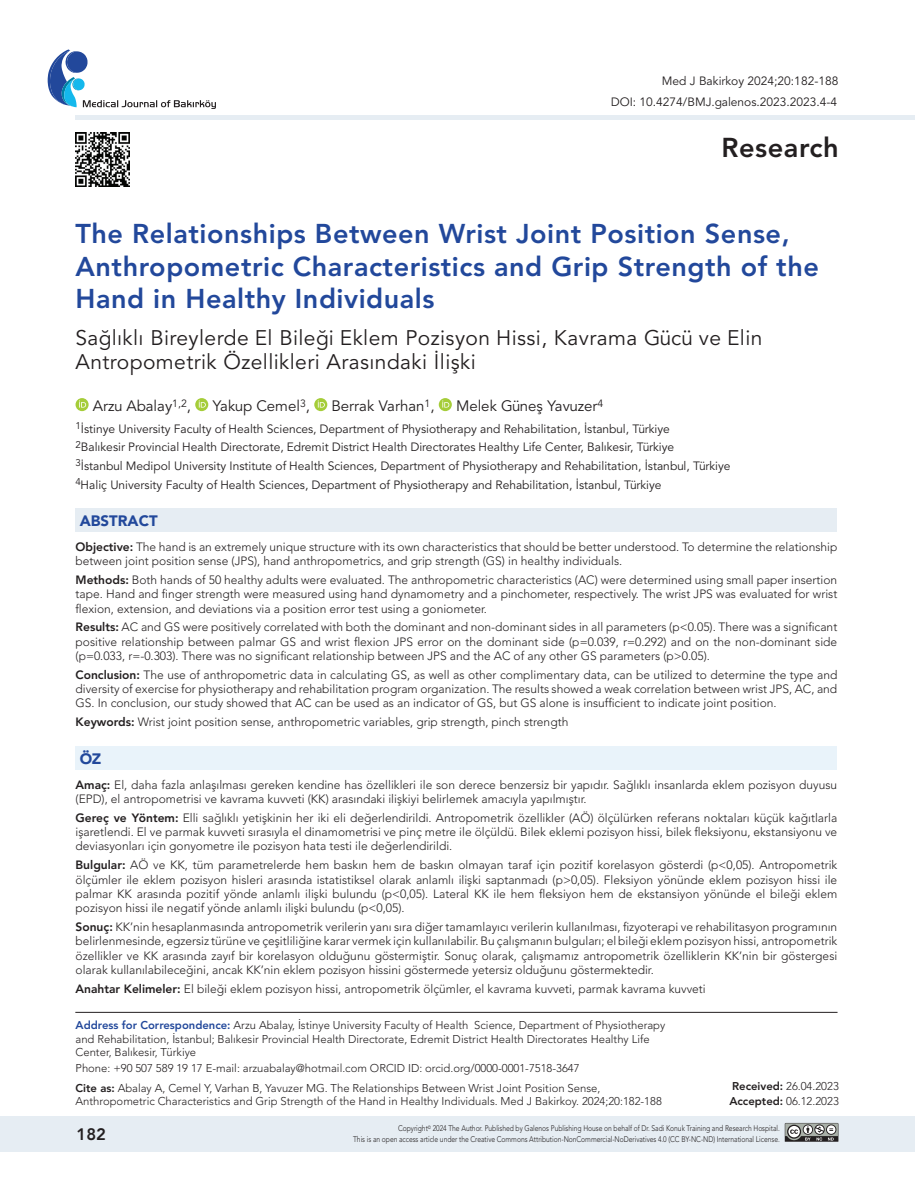
<style>
.page{position:relative;width:915px;height:1191px;background:#fff}
.page>*{position:absolute;margin:0;border:0;box-sizing:border-box;transform-origin:0 0}
.t1{font:800 27.15px "Avenir LT Std";letter-spacing:.02em;color:#231f20}
.t2{font:800 27px/32.4px "Avenir LT Std";letter-spacing:.02em;color:#22489b}
.t3{font:21px/24px "Avenir LT Std";letter-spacing:.02em;color:#231f20}
.t4{font:800 16.5px "Avenir LT Std";color:#231f20}
.t5{font:15px "Avenir LT Std";color:#231f20}
.t6{font:900 15px "Avenir LT Std";color:#22489b}
.t7{font:300 12px/14.4px "Avenir LT Std";color:#231f20;text-align:justify}
.t8{font:12px/18.6px "Avenir LT Std";color:#231f20}
.t9{font:300 11.25px/13.5px "Avenir LT Std";color:#231f20}
.t10{font:300 8.1px "Avenir LT Std";letter-spacing:-.005em;color:#231f20;scale:.83 1}
.s1{font-weight:800}
.s2{font-weight:800;color:#22489b}
</style>
<div class="page">
<hr style="left:75px;top:115px;width:839px;height:4px;background:#e6edf3">
<svg style="left:48px;top:49px;width:168px;height:60px"></svg>
<div style="left:0;top:1116px;width:914px;height:35px;background:#e6edf3"></div>
<svg style="left:784px;top:1123px;width:54px;height:18px"></svg>
<div style="left:75px;top:508px;width:762px;height:24px;background:#e6edf3"></div>
<div style="left:75px;top:746px;width:762px;height:24px;background:#e9f3fa"></div>
<hr style="left:75px;top:1012px;width:762px;height:1px;background:#231f20">
<svg style="left:75px;top:398px;width:14px;height:13px"></svg>
<svg style="left:79px;top:400px;width:7px;height:7px"></svg>
<svg style="left:195px;top:398px;width:13px;height:13px"></svg>
<svg style="left:199px;top:400px;width:7px;height:7px"></svg>
<svg style="left:314px;top:398px;width:13px;height:13px"></svg>
<svg style="left:317px;top:400px;width:8px;height:7px"></svg>
<svg style="left:438px;top:398px;width:13px;height:13px"></svg>
<svg style="left:442px;top:400px;width:7px;height:7px"></svg>
<img style="left:75px;top:133px;width:54px;height:53px">
<p class="t8" style="left:661px;top:72px;width:178px">Med J Bakirkoy 2024;20:182-188</p>
<p class="t8" style="left:611px;top:93px;width:228px">DOI: 10.4274/BMJ.galenos.2023.2023.4-4</p>
<h1 class="t1" style="left:721px;top:131px;width:119px">Research</h1>
<h2 class="t2" style="left:75px;top:218px;width:744px">The Relationships Between Wrist Joint Position Sense,<br>Anthropometric Characteristics and Grip Strength of the<br>Hand in Healthy Individuals</h2>
<h3 class="t3" style="left:75px;top:327px;width:688px">Sağlıklı Bireylerde El Bileği Eklem Pozisyon Hissi, Kavrama Gücü ve Elin<br>Antropometrik Özellikleri Arasındaki İlişki</h3>
<p class="t5" style="left:93px;top:397px;width:100px">Arzu Abalay<sup>1,2</sup>,</p>
<p class="t5" style="left:212px;top:397px;width:99px">Yakup Cemel<sup>3</sup>,</p>
<p class="t5" style="left:331px;top:397px;width:105px">Berrak Varhan<sup>1</sup>,</p>
<p class="t5" style="left:456px;top:397px;width:149px">Melek Güneş Yavuzer<sup>4</sup></p>
<p class="t8" style="left:75px;top:419px;width:656px"><sup>1</sup>İstinye University Faculty of Health Sciences, Department of Physiotherapy and Rehabilitation, İstanbul, Türkiye<br><sup>2</sup>Balıkesir Provincial Health Directorate, Edremit District Health Directorates Healthy Life Center, Balıkesir, Türkiye<br><sup>3</sup>İstanbul Medipol University Institute of Health Sciences, Department of Physiotherapy and Rehabilitation, İstanbul, Türkiye <sup>4</sup>Haliç University Faculty of Health Sciences, Department of Physiotherapy and Rehabilitation, İstanbul, Türkiye</p>
<p class="t6" style="left:80px;top:511px;width:79px">ABSTRACT</p>
<p class="t7" style="left:75px;top:539px;width:763px"><span class="s1">Objective:</span> The hand is an extremely unique structure with its own characteristics that should be better understood. To determine the relationship between joint position sense (JPS), hand anthropometrics, and grip strength (GS) in healthy individuals.</p>
<p class="t7" style="left:75px;top:572px;width:763px"><span class="s1">Methods:</span> Both hands of 50 healthy adults were evaluated. The anthropometric characteristics (AC) were determined using small paper insertion tape. Hand and finger strength were measured using hand dynamometry and a pinchometer, respectively. The wrist JPS was evaluated for wrist flexion, extension, and deviations via a position error test using a goniometer.</p>
<p class="t7" style="left:75px;top:620px;width:763px"><span class="s1">Results:</span> AC and GS were positively correlated with both the dominant and non-dominant sides in all parameters (p&lt;0.05). There was a significant positive relationship between palmar GS and wrist flexion JPS error on the dominant side (p=0.039, r=0.292) and on the non-dominant side (p=0.033, r=-0.303). There was no significant relationship between JPS and the AC of any other GS parameters (p&gt;0.05).</p>
<p class="t7" style="left:75px;top:667px;width:763px"><span class="s1">Conclusion:</span> The use of anthropometric data in calculating GS, as well as other complimentary data, can be utilized to determine the type and diversity of exercise for physiotherapy and rehabilitation program organization. The results showed a weak correlation between wrist JPS, AC, and GS. In conclusion, our study showed that AC can be used as an indicator of GS, but GS alone is insufficient to indicate joint position.</p>
<p class="t7" style="left:75px;top:715px;width:494px"><span class="s1">Keywords:</span> Wrist joint position sense, anthropometric variables, grip strength, pinch strength</p>
<p class="t6" style="left:80px;top:749px;width:23px">ÖZ</p>
<p class="t7" style="left:75px;top:777px;width:763px"><span class="s1">Amaç:</span> El, daha fazla anlaşılması gereken kendine has özellikleri ile son derece benzersiz bir yapıdır. Sağlıklı insanlarda eklem pozisyon duyusu (EPD), el antropometrisi ve kavrama kuvveti (KK) arasındaki ilişkiyi belirlemek amacıyla yapılmıştır.</p>
<p class="t7" style="left:75px;top:810px;width:763px"><span class="s1">Gereç ve Yöntem:</span> Elli sağlıklı yetişkinin her iki eli değerlendirildi. Antropometrik özellikler (AÖ) ölçülürken referans noktaları küçük kağıtlarla işaretlendi. El ve parmak kuvveti sırasıyla el dinamometrisi ve pinç metre ile ölçüldü. Bilek eklemi pozisyon hissi, bilek fleksiyonu, ekstansiyonu ve deviasyonları için gonyometre ile pozisyon hata testi ile değerlendirildi.</p>
<p class="t7" style="left:75px;top:857px;width:763px"><span class="s1">Bulgular:</span> AÖ ve KK, tüm parametrelerde hem baskın hem de baskın olmayan taraf için pozitif korelasyon gösterdi (p&lt;0,05). Antropometrik ölçümler ile eklem pozisyon hisleri arasında istatistiksel olarak anlamlı ilişki saptanmadı (p&gt;0,05). Fleksiyon yönünde eklem pozisyon hissi ile palmar KK arasında pozitif yönde anlamlı ilişki bulundu (p&lt;0,05). Lateral KK ile hem fleksiyon hem de ekstansiyon yönünde el bileği eklem pozisyon hissi ile negatif yönde anlamlı ilişki bulundu (p&lt;0,05).</p>
<p class="t7" style="left:75px;top:919px;width:763px"><span class="s1">Sonuç:</span> KK’nin hesaplanmasında antropometrik verilerin yanı sıra diğer tamamlayıcı verilerin kullanılması, fizyoterapi ve rehabilitasyon programının belirlenmesinde, egzersiz türüne ve çeşitliliğine karar vermek için kullanılabilir. Bu çalışmanın bulguları; el bileği eklem pozisyon hissi, antropometrik özellikler ve KK arasında zayıf bir korelasyon olduğunu göstermiştir. Sonuç olarak, çalışmamız antropometrik özelliklerin KK’nin bir göstergesi olarak kullanılabileceğini, ancak KK’nin eklem pozisyon hissini göstermede yetersiz olduğunu göstermektedir.</p>
<p class="t7" style="left:75px;top:981px;width:631px"><span class="s1">Anahtar Kelimeler:</span> El bileği eklem pozisyon hissi, antropometrik ölçümler, el kavrama kuvveti, parmak kavrama kuvveti</p>
<p class="t9" style="left:75px;top:1018px;width:591px"><span class="s2">Address for Correspondence:</span> Arzu Abalay, İstinye University Faculty of Health Science, Department of Physiotherapy and Rehabilitation, İstanbul; Balıkesir Provincial Health Directorate, Edremit District Health Directorates Healthy Life<br>Center, Balıkesir, Türkiye</p>
<p class="t9" style="left:75px;top:1058px;width:526px;line-height:20px">Phone: +90 507 589 19 17 E-mail: arzuabalay@hotmail.com ORCID ID: orcid.org/0000-0001-7518-3647<br><span class="s1">Cite as:</span> Abalay A, Cemel Y, Varhan B, Yavuzer MG. The Relationships Between Wrist Joint Position Sense,</p>
<p class="t9" style="left:75px;top:1094px;width:587px">Anthropometric Characteristics and Grip Strength of the Hand in Healthy Individuals. Med J Bakirkoy. 2024;20:182-188</p>
<p class="t9" style="left:729px;top:1078px;width:111px;line-height:15.6px"><span class="s1">Received:</span> 26.04.2023<br><span class="s1">Accepted:</span> 06.12.2023</p>
<p class="t10" style="left:398px;top:1123px;width:461px">Copyright<sup>©</sup> 2024 The Author. Published by Galenos Publishing House on behalf of Dr. Sadi Konuk Training and Research Hospital.</p>
<h3 class="t4" style="left:77px;top:1124px;width:31px">182</h3>
<p class="t10" style="left:353px;top:1134px;width:515px">This is an open access article under the Creative Commons Attribution-NonCommercial-NoDerivatives 4.0 (CC BY-NC-ND) International License.</p>
</div>
